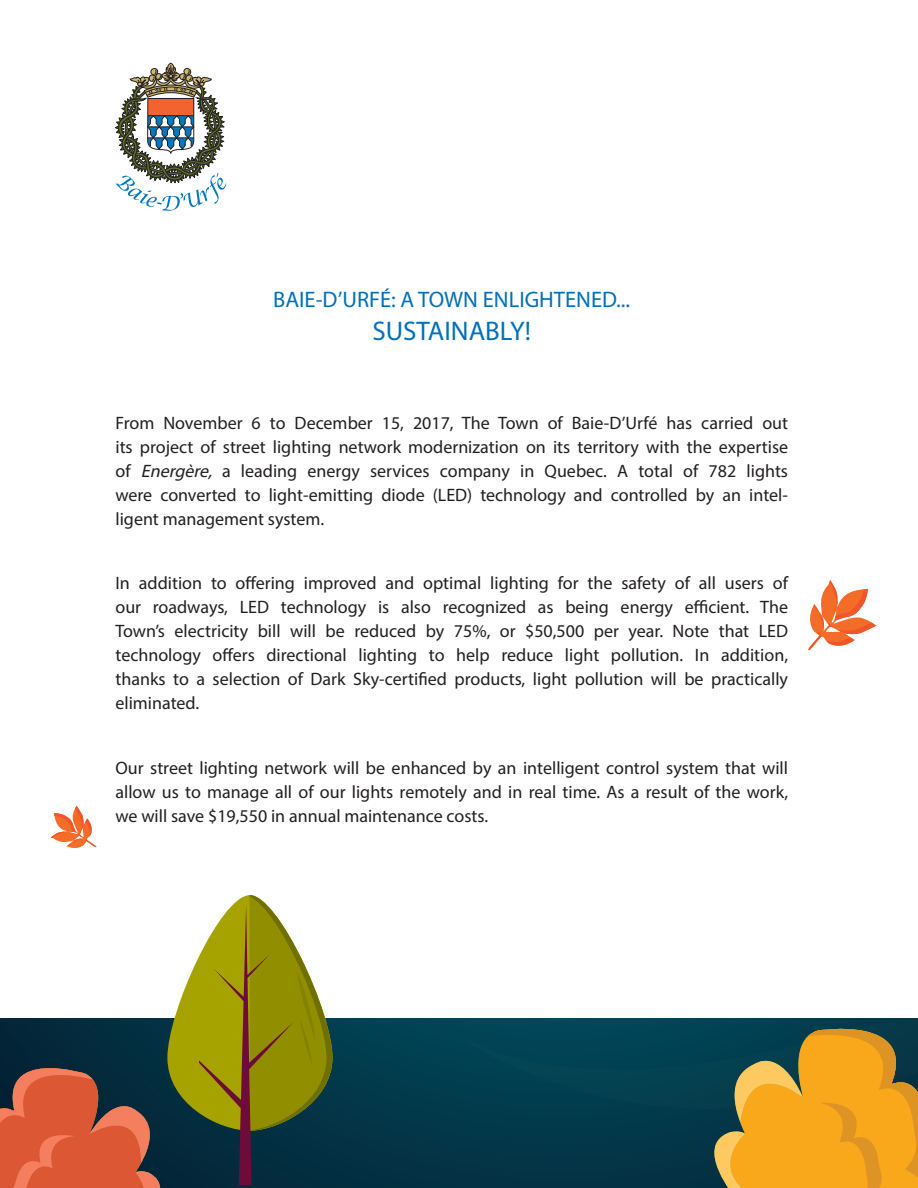
<style>
.page{position:relative;width:918px;height:1188px;background:#023849}
.page>*{position:absolute;margin:0;border:0;box-sizing:border-box;transform-origin:0 0}
.t1{font:27px "Myriad Pro";color:#0070ba}
.t2{font:22.5px "Myriad Pro";color:#0070ba}
.t3{font:18px/24px "Myriad Pro";color:#231f20;text-align:justify}
.s1{font-style:italic}
</style>
<div class="page">
<div style="left:452px;top:1018px;width:237px;height:68px;background:#014354"></div>
<svg style="left:689px;top:1018px;width:229px;height:170px"></svg>
<div style="left:0;top:0;width:918px;height:1018px;background:#fff"></div>
<svg style="left:808px;top:580px;width:69px;height:70px"></svg>
<svg style="left:51px;top:806px;width:45px;height:43px"></svg>
<svg style="left:0;top:895px;width:333px;height:293px"></svg>
<svg style="left:115px;top:63px;width:111px;height:148px"></svg>
<p class="t2" style="left:273px;top:286px;width:358px">BAIE-D’URFÉ: A TOWN ENLIGHTENED...</p>
<p class="t1" style="left:372px;top:314px;width:160px">SUSTAINABLY!</p>
<p class="t3" style="left:115px;top:410px;width:674px">From November 6 to December 15, 2017, The Town of Baie-D’Urfé has carried out its project of street lighting network modernization on its territory with the expertise of <span class="s1">Energère,</span> a leading energy services company in Quebec. A total of 782 lights were converted to light-emitting diode (LED) technology and controlled by an intel&shy;ligent management system.</p>
<p class="t3" style="left:115px;top:571px;width:674px">In addition to offering improved and optimal lighting for the safety of all users of our roadways, LED technology is also recognized as being energy efficient. The Town’s electricity bill will be reduced by 75%, or $50,500 per year. Note that LED technology offers directional lighting to help reduce light pollution. In addition, thanks to a selection of Dark Sky-certified products, light pollution will be practically eliminated.</p>
<p class="t3" style="left:115px;top:756px;width:674px">Our street lighting network will be enhanced by an intelligent control system that will allow us to manage all of our lights remotely and in real time. As a result of the work, we will save $19,550 in annual maintenance costs.</p>
</div>
